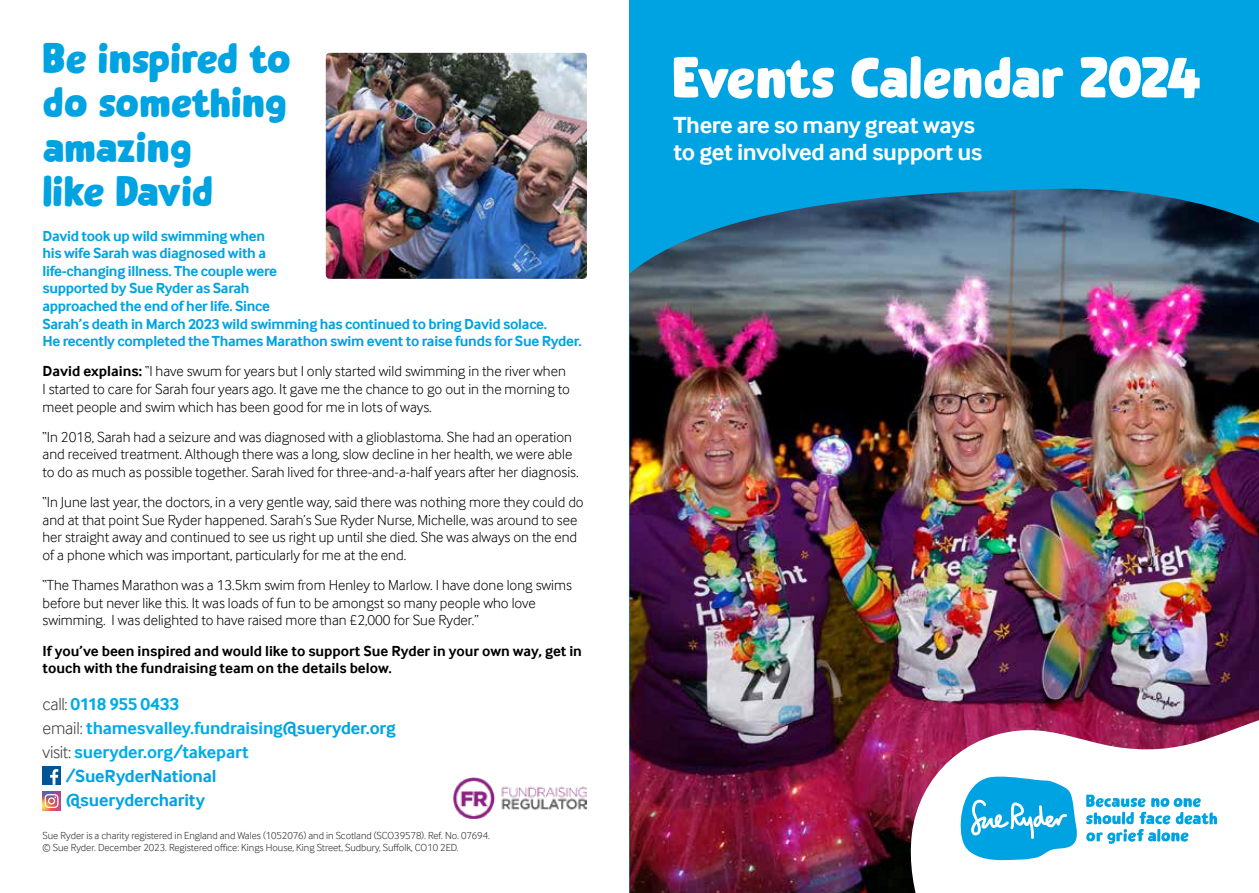
<style>
.page{position:relative;width:1259px;height:893px;background:#fff}
.page>*{position:absolute;margin:0;border:0;box-sizing:border-box;transform-origin:0 0}
.t1{font:57.45px "Mikan";letter-spacing:-.025em;color:#fff}
.t2{font:42px/44.4px "Mikan";color:#00a3e2}
.t3{font:700 24px/27px "Inter Face";letter-spacing:-.015em;color:#fff}
.t4{font:700 18px "Inter Face";letter-spacing:-.01em;color:#00ace6}
.t5{font:700 18px "Inter Face";letter-spacing:-.01em;color:#00a3e2}
.t6{font:300 15px/17.5px "Inter Face";color:#000}
.t7{font:700 15px/17.5px "Inter Face";letter-spacing:-.02em;color:#00a3e2}
.t8{font:700 15px/17.5px "Inter Face";color:#000}
.t9{font:300 10.5px/12px "Inter Face";color:#282827}
.s1{font-weight:700}
.s2{font-weight:300;color:#3c3c3b}
.s3{color:#00a3e2}
</style>
<div class="page">
<div style="left:629px;top:0;width:630px;height:893px;background:#00a3e2"></div>
<img style="left:629px;top:189px;width:630px;height:704px">
<svg style="left:905px;top:688px;width:354px;height:205px;background:#d0adbe"></svg>
<img style="left:326px;top:53px;width:261px;height:226px">
<svg style="left:957px;top:777px;width:122px;height:83px"></svg>
<svg style="left:1086px;top:795px;width:131px;height:49px"></svg>
<img style="left:453px;top:777px;width:134px;height:41px">
<div style="left:43px;top:766px;width:18px;height:19px;background:#005694"></div>
<svg style="left:50px;top:769px;width:8px;height:16px"></svg>
<svg style="left:43px;top:792px;width:18px;height:18px"></svg>
<svg style="left:45px;top:794px;width:14px;height:14px"></svg>
<h2 class="t2" style="left:43px;top:36px;width:250px">Be inspired to do something amazing<br>like David</h2>
<p class="t7" style="left:43px;top:227px;width:541px">David took up wild swimming when<br>his wife Sarah was diagnosed with a<br>life-changing illness. The couple were<br>supported by Sue Ryder as Sarah<br>approached the end of her life. Since<br>Sarah’s death in March 2023 wild swimming has continued to bring David solace.<br>He recently completed the Thames Marathon swim event to raise funds for Sue Ryder.</p>
<p class="t6" style="left:43px;top:363px;width:529px"><span class="s1">David explains:</span> “I have swum for years but I only started wild swimming in the river when<br>I started to care for Sarah four years ago. It gave me the chance to go out in the morning to meet people and swim which has been good for me in lots of ways.</p>
<p class="t6" style="left:43px;top:428px;width:537px">“In 2018, Sarah had a seizure and was diagnosed with a glioblastoma. She had an operation and received treatment. Although there was a long, slow decline in her health, we were able to do as much as possible together. Sarah lived for three-and-a-half years after her diagnosis.</p>
<p class="t6" style="left:43px;top:493px;width:543px">“In June last year, the doctors, in a very gentle way, said there was nothing more they could do and at that point Sue Ryder happened. Sarah’s Sue Ryder Nurse, Michelle, was around to see her straight away and continued to see us right up until she died. She was always on the end of a phone which was important, particularly for me at the end.</p>
<p class="t6" style="left:43px;top:576px;width:531px">“The Thames Marathon was a 13.5km swim from Henley to Marlow. I have done long swims before but never like this. It was loads of fun to be amongst so many people who love swimming. I was delighted to have raised more than £2,000 for Sue Ryder.”</p>
<p class="t8" style="left:43px;top:642px;width:541px">If you’ve been inspired and would like to support Sue Ryder in your own way, get in touch with the fundraising team on the details below.</p>
<p class="t4" style="left:43px;top:694px;width:138px"><span class="s2">call:</span> 0118 955 0433</p>
<p class="t4" style="left:43px;top:718px;width:355px"><span class="s2">email:</span> thamesvalley.fundraising<span class="s3">@sueryder.org</span></p>
<p class="t4" style="left:43px;top:742px;width:208px"><span class="s2">visit:</span> sueryder.org/takepart</p>
<p class="t5" style="left:66px;top:766px;width:152px">/SueRyderNational</p>
<p class="t5" style="left:66px;top:790px;width:140px">@suerydercharity</p>
<p class="t9" style="left:43px;top:829px;width:449px">Sue Ryder is a charity registered in England and Wales (1052076) and in Scotland (SCO39578). Ref. No. 07694. © Sue Ryder. December 2023. Registered office: Kings House, King Street, Sudbury, Suffolk, CO10 2ED.</p>
<h1 class="t1" style="left:672px;top:45px;width:531px">Events Calendar 2024</h1>
<h3 class="t3" style="left:673px;top:112px;width:310px">There are so many great ways to get involved and support us</h3>
</div>
